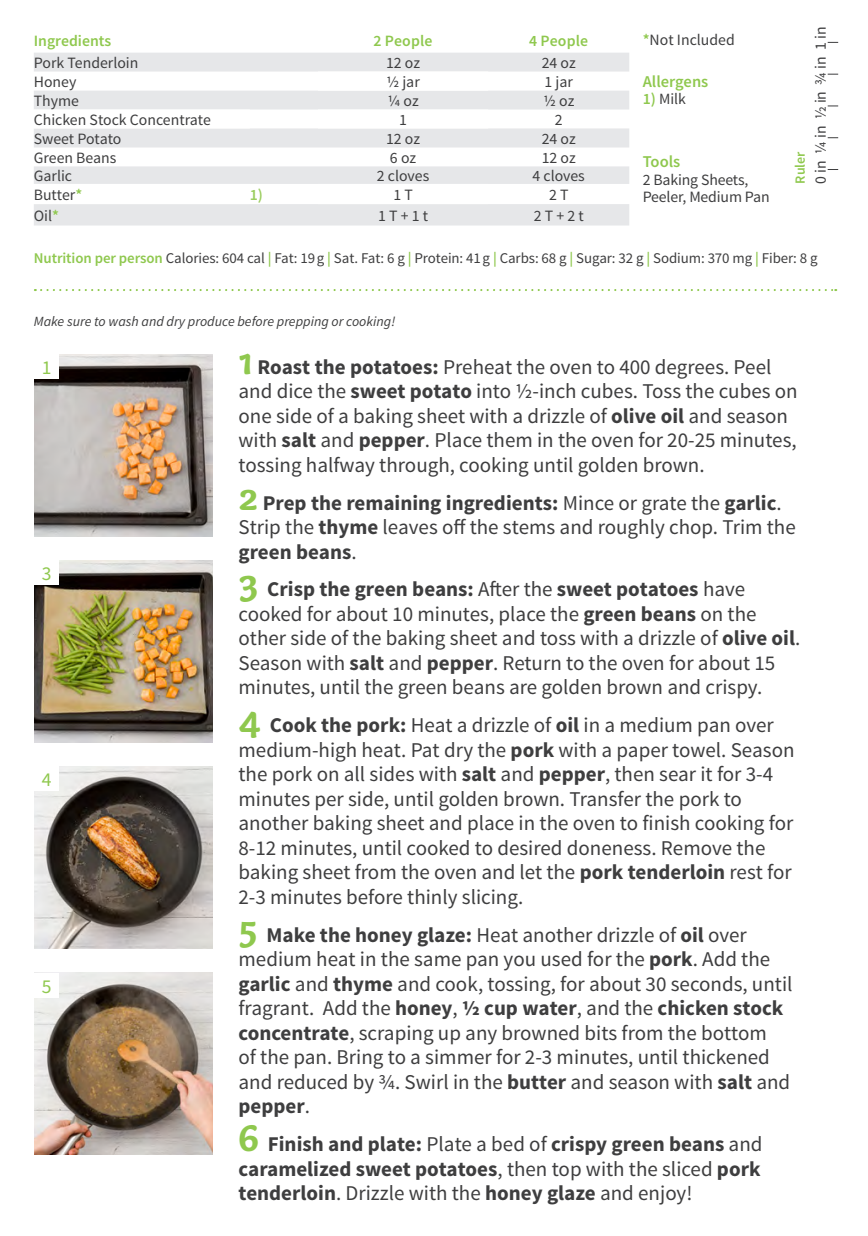
<style>
.page{position:relative;width:868px;height:1236px;background:#fff}
.page>*{position:absolute;margin:0;border:0;box-sizing:border-box;transform-origin:0 0}
.t1{font:21px/24.5px "Source Sans Pro";color:#3e3e3f}
.t2{font:700 21px/24.5px "Source Sans Pro";color:#3e3e3f;text-align:justify}
.t3{font:19.6px "Source Sans Pro";color:#8fc84e}
.t4{font:600 16.45px "Source Sans Pro";color:#8fc84e}
.t5{font:15.75px/17.5px "Source Sans Pro";color:#3e3e3f}
.t6{font:600 15.75px "Source Sans Pro";color:#8fc84e}
.t7{font:600 15.75px "Source Sans Pro";color:#9bcd5f}
.t8{font:15.58px "Source Sans Pro";color:#3e3e3f}
.t9{font:14.88px "Source Sans Pro";letter-spacing:-.005em;color:#3e3e3f}
.t10{font:italic 14px "Source Sans Pro";color:#3e3e3f}
.t11{font:600 14px "Source Sans Pro";color:#8fc84e}
.s1{font-weight:600;color:#8fc84e}
.s2{font-weight:600;font-size:15.75px;color:#8fc84e}
.s3{font-family:"Capucine Basic";font-weight:700;font-size:40.25px;color:#8fc84e}
.s4{font-weight:700}
.s5{font-family:"Capucine Basic";font-size:40.25px;color:#8fc84e}
.s6{font-weight:400}
</style>
<div class="page">
<img style="left:34px;top:972px;width:179px;height:182px">
<img style="left:34px;top:766px;width:179px;height:182px">
<img style="left:34px;top:354px;width:179px;height:182px">
<img style="left:34px;top:560px;width:179px;height:182px">
<svg style="left:34px;top:53px;width:595px;height:172px;fill:#e6e7e9"></svg>
<svg style="left:34px;top:72px;width:454px;height:132px"></svg>
<div style="left:34px;top:354px;width:25px;height:24px;background:#fff"></div>
<div style="left:34px;top:560px;width:25px;height:24px;background:#fff"></div>
<div style="left:34px;top:766px;width:25px;height:25px;background:#fff"></div>
<div style="left:34px;top:972px;width:25px;height:25px;background:#fff"></div>
<svg style="left:35px;top:289px;width:801px;height:2px"></svg>
<p class="t6" style="left:34px;top:30px;width:79px">Ingredients</p>
<p class="t6" style="left:373px;top:30px;width:60px">2 People</p>
<p class="t6" style="left:529px;top:30px;width:60px">4 People</p>
<p class="t5" style="left:34px;top:54px;width:106px">Pork Tenderloin</p>
<p class="t5" style="left:386px;top:54px;width:35px">12 oz</p>
<p class="t5" style="left:541px;top:54px;width:35px">24 oz</p>
<p class="t5" style="left:34px;top:73px;width:44px">Honey</p>
<p class="t5" style="left:386px;top:73px;width:35px">1/2 jar</p>
<p class="t5" style="left:544px;top:73px;width:30px">1 jar</p>
<p class="t5" style="left:34px;top:92px;width:47px">Thyme</p>
<p class="t5" style="left:387px;top:92px;width:33px">1/4 oz</p>
<p class="t5" style="left:543px;top:92px;width:33px">1/2 oz</p>
<p class="t5" style="left:34px;top:111px;width:178px">Chicken Stock Concentrate</p>
<p class="t5" style="left:399px;top:111px;width:9px">1</p>
<p class="t5" style="left:554px;top:111px;width:9px">2</p>
<p class="t5" style="left:34px;top:130px;width:89px">Sweet Potato</p>
<p class="t5" style="left:386px;top:130px;width:35px">12 oz</p>
<p class="t5" style="left:541px;top:130px;width:35px">24 oz</p>
<p class="t5" style="left:34px;top:149px;width:84px">Green Beans</p>
<p class="t5" style="left:390px;top:149px;width:28px">6 oz</p>
<p class="t5" style="left:541px;top:149px;width:35px">12 oz</p>
<p class="t5" style="left:34px;top:167px;width:40px">Garlic</p>
<p class="t5" style="left:377px;top:167px;width:54px">2 cloves</p>
<p class="t5" style="left:532px;top:167px;width:54px">4 cloves</p>
<p class="t5" style="left:34px;top:186px;width:50px">Butter<span class="s1">*</span></p>
<p class="t7" style="left:250px;top:184px;width:15px">1)</p>
<p class="t5" style="left:393px;top:186px;width:21px">1 T</p>
<p class="t5" style="left:549px;top:186px;width:21px">2 T</p>
<p class="t5" style="left:34px;top:207px;width:27px">Oil<span class="s1">*</span></p>
<p class="t5" style="left:378px;top:207px;width:51px">1 T + 1 t</p>
<p class="t5" style="left:533px;top:207px;width:51px">2 T + 2 t</p>
<p class="t5" style="left:642px;top:31px;width:93px"><span class="s1">*</span>Not Included</p>
<p class="t4" style="left:642px;top:70px;width:67px">Allergens</p>
<p class="t8" style="left:642px;top:89px;width:45px"><span class="s2">1)</span> Milk</p>
<p class="t4" style="left:642px;top:151px;width:39px">Tools</p>
<p class="t5" style="left:642px;top:171px;width:128px">2 Baking Sheets,<br>Peeler, Medium Pan</p>
<p class="t11" style="left:790px;top:184px;width:34px;rotate:-90deg">Ruler</p>
<p class="t5" style="left:811px;top:184px;width:159px;rotate:-90deg">0 in ¼ in ½ in ¾ in 1 in</p>
<p class="t9" style="left:34px;top:249px;width:785px"><span class="s1">Nutrition per person</span> Calories: 604 cal <span class="s1">|</span> Fat: 19g <span class="s1">|</span> Sat. Fat: 6 g <span class="s1">|</span> Protein: 41g <span class="s1">|</span> Carbs: 68 g <span class="s1">|</span> Sugar: 32 g <span class="s1">|</span> Sodium: 370 mg <span class="s1">|</span> Fiber: 8 g</p>
<p class="t10" style="left:34px;top:312px;width:363px">Make sure to wash and dry produce before prepping or cooking!</p>
<p class="t3" style="left:42px;top:355px;width:11px">1</p>
<p class="t3" style="left:42px;top:561px;width:11px">3</p>
<p class="t3" style="left:42px;top:767px;width:11px">4</p>
<p class="t3" style="left:42px;top:973px;width:11px">5</p>
<p class="t1" style="left:238px;top:354px;width:560px"><span class="s3">1</span> <span class="s4">Roast the potatoes:</span> Preheat the oven to 400 degrees. Peel and dice the <span class="s4">sweet potato</span> into ½-inch cubes. Toss the cubes on one side of a baking sheet with a drizzle of <span class="s4">olive oil</span> and season with <span class="s4">salt</span> and <span class="s4">pepper</span>. Place them in the oven for 20-25 minutes, tossing halfway through, cooking until golden brown.</p>
<p class="t1" style="left:238px;top:490px;width:558px"><span class="s3">2</span> <span class="s4">Prep the remaining ingredients:</span> Mince or grate the <span class="s4">garlic</span>.<br>Strip the <span class="s4">thyme</span> leaves off the stems and roughly chop. Trim the <span class="s4">green beans</span>.</p>
<p class="t1" style="left:238px;top:577px;width:563px"><span class="s3">3</span> <span class="s4">Crisp the green beans:</span> After the <span class="s4">sweet potatoes</span> have cooked for about 10 minutes, place the <span class="s4">green beans</span> on the other side of the baking sheet and toss with a drizzle of <span class="s4">olive oil</span>.<br>Season with <span class="s4">salt</span> and <span class="s4">pepper</span>. Return to the oven for about 15 minutes, until the green beans are golden brown and crispy.</p>
<p class="t1" style="left:238px;top:713px;width:557px"><span class="s3">4</span> <span class="s4">Cook the pork:</span> Heat a drizzle of <span class="s4">oil</span> in a medium pan over medium-high heat. Pat dry the <span class="s4">pork</span> with a paper towel. Season the pork on all sides with <span class="s4">salt</span> and <span class="s4">pepper</span>, then sear it for 3-4 minutes per side, until golden brown. Transfer the pork to another baking sheet and place in the oven to finish cooking for 8-12 minutes, until cooked to desired doneness. Remove the baking sheet from the oven and let the <span class="s4">pork tenderloin</span> rest for 2-3 minutes before thinly slicing.</p>
<p class="t1" style="left:238px;top:922px;width:555px"><span class="s3">5</span> <span class="s4">Make the honey glaze:</span> Heat another drizzle of <span class="s4">oil</span> over medium heat in the same pan you used for the <span class="s4">pork</span>. Add the <span class="s4">garlic</span> and <span class="s4">thyme</span> and cook, tossing, for about 30 seconds, until fragrant. Add the <span class="s4">honey</span>, <span class="s4">½ cup water</span>, and the <span class="s4">chicken stock concentrate</span>, scraping up any browned bits from the bottom<br>of the pan. Bring to a simmer for 2-3 minutes, until thickened and reduced by ¾. Swirl in the <span class="s4">butter</span> and season with <span class="s4">salt</span> and <span class="s4">pepper</span>.</p>
<p class="t2" style="left:238px;top:1132px;width:525px"><span class="s5">6</span> Finish and plate: <span class="s6">Plate a bed of</span> crispy green beans <span class="s6">and </span>caramelized sweet potatoes<span class="s6">, then top with the sliced</span> pork tenderloin<span class="s6">. Drizzle with the</span> honey glaze <span class="s6">and enjoy!</span></p>
</div>
